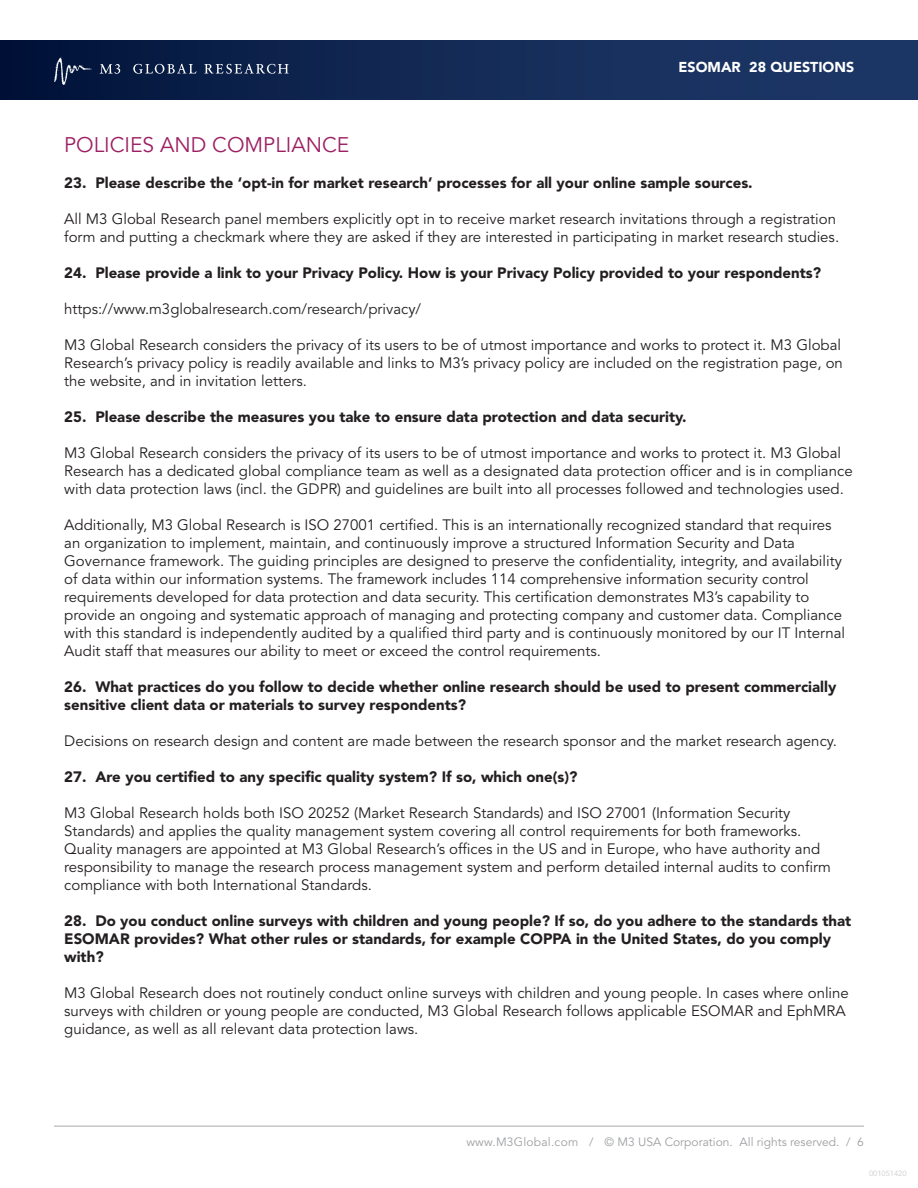
<style>
.page{position:relative;width:918px;height:1188px;background:#fff}
.page>*{position:absolute;margin:0;border:0;box-sizing:border-box;transform-origin:0 0}
.t1{font:21px "Avenir LT Std";color:#9d2063}
.t2{font:15px/18px "Avenir LT Std";color:#231f20}
.t3{font:900 15px/18px "Avenir LT Std";color:#231f20}
.t4{font:900 14.25px "Avenir LT Std";color:#fff}
.t5{font:12px "Avenir LT Std";color:#9d9fa2}
.t6{font:7.5px "Avenir LT Std";color:#cccdcf}
</style>
<div class="page">
<hr style="left:54px;top:1126px;width:810px;height:1px;background:#a8a9ad">
<div style="left:0;top:40px;width:918px;height:59px;background:linear-gradient(to right,#03153b,#203b6b)"></div>
<svg style="left:204px;top:64px;width:85px;height:10px"></svg>
<svg style="left:133px;top:64px;width:63px;height:10px"></svg>
<svg style="left:54px;top:58px;width:38px;height:27px"></svg>
<svg style="left:100px;top:64px;width:20px;height:10px"></svg>
<p class="t4" style="left:679px;top:59px;width:177px">ESOMAR 28 QUESTIONS</p>
<h1 class="t1" style="left:64px;top:133px;width:287px">POLICIES AND COMPLIANCE</h1>
<p class="t3" style="left:64px;top:174px;width:690px">23. Please describe the ‘opt-in for market research’ processes for all your online sample sources.</p>
<p class="t2" style="left:64px;top:210px;width:776px">All M3 Global Research panel members explicitly opt in to receive market research invitations through a registration form and putting a checkmark where they are asked if they are interested in participating in market research studies.</p>
<p class="t3" style="left:64px;top:264px;width:758px">24. Please provide a link to your Privacy Policy. How is your Privacy Policy provided to your respondents?</p>
<p class="t2" style="left:64px;top:300px;width:358px">https://www.m3globalresearch.com/research/privacy/</p>
<p class="t2" style="left:64px;top:336px;width:780px;text-align:justify">M3 Global Research considers the privacy of its users to be of utmost importance and works to protect it. M3 Global Research’s privacy policy is readily available and links to M3’s privacy policy are included on the registration page, on the website, and in invitation letters.</p>
<p class="t3" style="left:64px;top:408px;width:624px">25. Please describe the measures you take to ensure data protection and data security.</p>
<p class="t2" style="left:64px;top:444px;width:790px">M3 Global Research considers the privacy of its users to be of utmost importance and works to protect it. M3 Global<br>Research has a dedicated global compliance team as well as a designated data protection officer and is in compliance with data protection laws (incl. the GDPR) and guidelines are built into all processes followed and technologies used.</p>
<p class="t2" style="left:64px;top:516px;width:782px">Additionally, M3 Global Research is ISO 27001 certified. This is an internationally recognized standard that requires an organization to implement, maintain, and continuously improve a structured Information Security and Data Governance framework. The guiding principles are designed to preserve the confidentiality, integrity, and availability of data within our information systems. The framework includes 114 comprehensive information security control requirements developed for data protection and data security. This certification demonstrates M3’s capability to provide an ongoing and systematic approach of managing and protecting company and customer data. Compliance with this standard is independently audited by a qualified third party and is continuously monitored by our IT Internal Audit staff that measures our ability to meet or exceed the control requirements.</p>
<p class="t3" style="left:64px;top:678px;width:774px">26. What practices do you follow to decide whether online research should be used to present commercially sensitive client data or materials to survey respondents?</p>
<p class="t2" style="left:64px;top:732px;width:774px">Decisions on research design and content are made between the research sponsor and the market research agency.</p>
<p class="t3" style="left:64px;top:768px;width:515px">27. Are you certified to any specific quality system? If so, which one(s)?</p>
<p class="t2" style="left:64px;top:804px;width:768px">M3 Global Research holds both ISO 20252 (Market Research Standards) and ISO 27001 (Information Security Standards) and applies the quality management system covering all control requirements for both frameworks.<br>Quality managers are appointed at M3 Global Research’s offices in the US and in Europe, who have authority and responsibility to manage the research process management system and perform detailed internal audits to confirm compliance with both International Standards.</p>
<p class="t3" style="left:64px;top:912px;width:789px">28. Do you conduct online surveys with children and young people? If so, do you adhere to the standards that<br>ESOMAR provides? What other rules or standards, for example COPPA in the United States, do you comply with?</p>
<p class="t2" style="left:64px;top:984px;width:786px">M3 Global Research does not routinely conduct online surveys with children and young people. In cases where online surveys with children or young people are conducted, M3 Global Research follows applicable ESOMAR and EphMRA guidance, as well as all relevant data protection laws.</p>
<p class="t5" style="left:466px;top:1135px;width:399px">www.M3Global.com / © M3 USA Corporation. All rights reserved. / 6</p>
<p class="t6" style="left:869px;top:1169px;width:39px">001051420</p>
</div>
